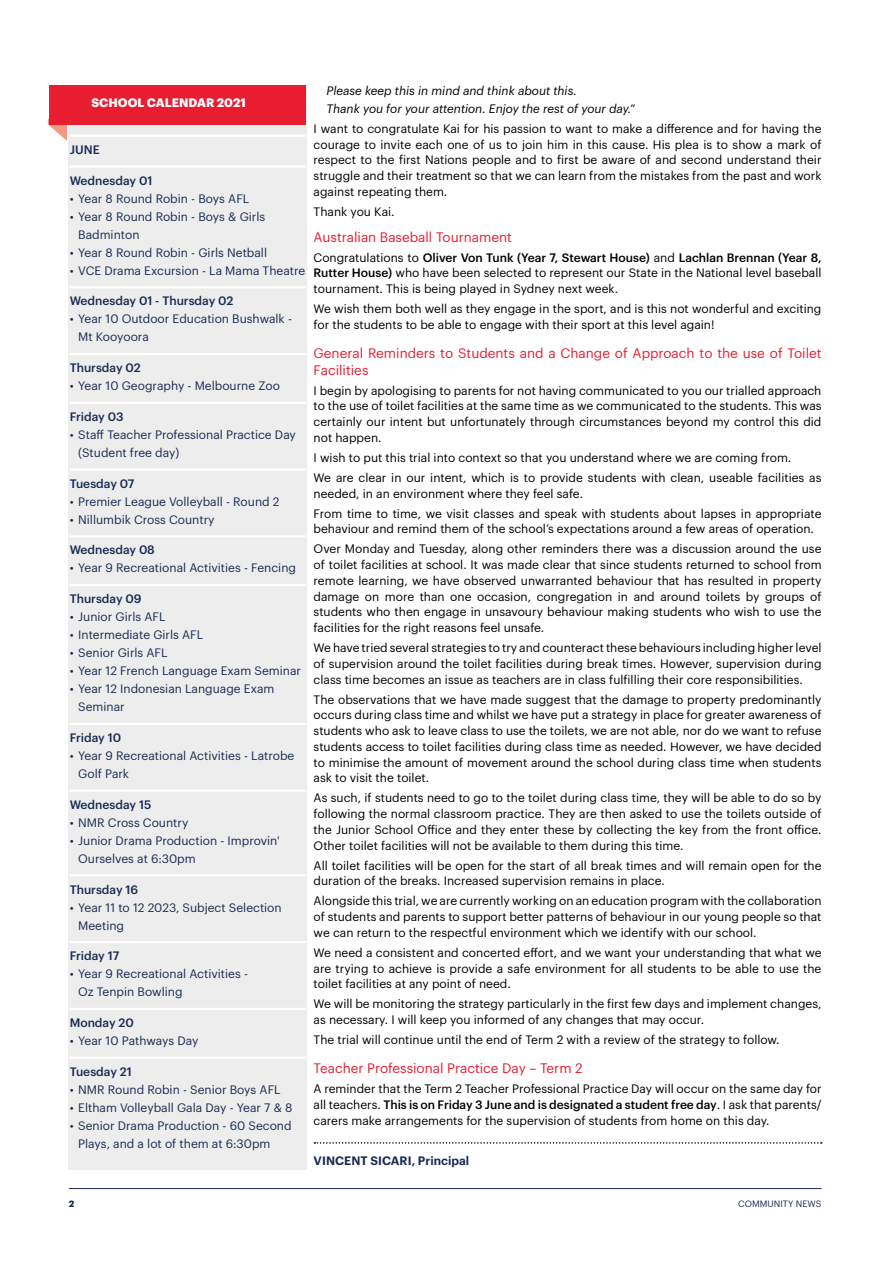
<style>
.page{position:relative;width:893px;height:1263px;background:#fff}
.page>*{position:absolute;margin:0;border:0;box-sizing:border-box;transform-origin:0 0}
.t1{font:13.5px/16.5px "Graphik";color:#e81d31}
.t2{font:12px/15.8px "Graphik";color:#000;text-align:justify}
.t3{font:12px/18px "Graphik";color:#192b52}
.t4{font:500 12px "Graphik";color:#192b52}
.t5{font:italic 12px/17.9px "Graphik";color:#000}
.t6{font:600 12px "Graphik";letter-spacing:.005em;color:#192b52}
.t7{font:700 12px "Graphik";letter-spacing:.005em;color:#fff}
.t8{font:9px "Graphik";letter-spacing:.005em;color:#192b52}
.t9{font:700 9px "Graphik";color:#192b52}
.s1{font-weight:500}
</style>
<div class="page">
<hr style="left:69px;top:1188px;width:752px;height:1px;background:#192b52">
<div style="left:68px;top:85px;width:239px;height:1084px;background:#ededed"></div>
<svg style="left:314px;top:1142px;width:508px;height:2px"></svg>
<svg style="left:48px;top:118px;width:19px;height:23px"></svg>
<div style="left:49px;top:85px;width:257px;height:39px;background:#e81d31"></div>
<hr style="left:70px;top:135px;width:236px;height:2px;background:#fff">
<hr style="left:70px;top:165px;width:236px;height:3px;background:#fff">
<hr style="left:70px;top:286px;width:236px;height:2px;background:#fff">
<hr style="left:70px;top:353px;width:236px;height:2px;background:#fff">
<hr style="left:70px;top:402px;width:236px;height:2px;background:#fff">
<hr style="left:70px;top:468px;width:236px;height:3px;background:#fff">
<hr style="left:70px;top:535px;width:236px;height:2px;background:#fff">
<hr style="left:70px;top:584px;width:236px;height:2px;background:#fff">
<hr style="left:70px;top:723px;width:236px;height:2px;background:#fff">
<hr style="left:70px;top:789px;width:236px;height:3px;background:#fff">
<hr style="left:70px;top:874px;width:236px;height:2px;background:#fff">
<hr style="left:70px;top:941px;width:236px;height:2px;background:#fff">
<hr style="left:70px;top:1008px;width:236px;height:2px;background:#fff">
<hr style="left:70px;top:1056px;width:236px;height:3px;background:#fff">
<p class="t7" style="left:91px;top:93px;width:156px">SCHOOL CALENDAR 2021</p>
<p class="t4" style="left:70px;top:140px;width:32px">JUNE</p>
<p class="t4" style="left:70px;top:171px;width:84px">Wednesday 01</p>
<p class="t3" style="left:70px;top:188px;width:181px">• Year 8 Round Robin - Boys AFL</p>
<p class="t3" style="left:78px;top:206px;width:189px;text-indent:-9px">• Year 8 Round Robin - Boys &amp; Girls<br>Badminton</p>
<p class="t3" style="left:70px;top:242px;width:199px">• Year 8 Round Robin - Girls Netball</p>
<p class="t3" style="left:70px;top:260px;width:237px">• VCE Drama Excursion - La Mama Theatre</p>
<p class="t4" style="left:70px;top:292px;width:165px">Wednesday 01 - Thursday 02</p>
<p class="t3" style="left:78px;top:309px;width:215px;text-indent:-9px">• Year 10 Outdoor Education Bushwalk -<br>Mt Kooyoora</p>
<p class="t4" style="left:70px;top:359px;width:73px">Thursday 02</p>
<p class="t3" style="left:70px;top:376px;width:212px">• Year 10 Geography - Melbourne Zoo</p>
<p class="t4" style="left:70px;top:407px;width:55px">Friday 03</p>
<p class="t3" style="left:78px;top:425px;width:219px;text-indent:-9px">• Staff Teacher Professional Practice Day (Student free day)</p>
<p class="t4" style="left:70px;top:474px;width:66px">Tuesday 07</p>
<p class="t3" style="left:70px;top:491px;width:211px">• Premier League Volleyball - Round 2</p>
<p class="t3" style="left:70px;top:509px;width:146px">• Nillumbik Cross Country</p>
<p class="t4" style="left:70px;top:541px;width:87px">Wednesday 08</p>
<p class="t3" style="left:70px;top:558px;width:228px">• Year 9 Recreational Activities - Fencing</p>
<p class="t4" style="left:70px;top:590px;width:73px">Thursday 09</p>
<p class="t3" style="left:70px;top:607px;width:97px">• Junior Girls AFL</p>
<p class="t3" style="left:70px;top:625px;width:135px">• Intermediate Girls AFL</p>
<p class="t3" style="left:70px;top:643px;width:99px">• Senior Girls AFL</p>
<p class="t3" style="left:70px;top:661px;width:233px">• Year 12 French Language Exam Seminar</p>
<p class="t3" style="left:78px;top:679px;width:198px;text-indent:-9px">• Year 12 Indonesian Language Exam<br>Seminar</p>
<p class="t4" style="left:70px;top:728px;width:53px">Friday 10</p>
<p class="t3" style="left:78px;top:746px;width:218px;text-indent:-9px">• Year 9 Recreational Activities - Latrobe<br>Golf Park</p>
<p class="t4" style="left:70px;top:795px;width:83px">Wednesday 15</p>
<p class="t3" style="left:70px;top:812px;width:120px">• NMR Cross Country</p>
<p class="t3" style="left:78px;top:830px;width:203px;text-indent:-9px">• Junior Drama Production - Improvin'<br>Ourselves at 6:30pm</p>
<p class="t4" style="left:70px;top:880px;width:70px">Thursday 16</p>
<p class="t3" style="left:78px;top:897px;width:205px;text-indent:-9px">• Year 11 to 12 2023, Subject Selection<br>Meeting</p>
<p class="t4" style="left:70px;top:947px;width:51px">Friday 17</p>
<p class="t3" style="left:78px;top:964px;width:171px;text-indent:-9px">• Year 9 Recreational Activities -<br>Oz Tenpin Bowling</p>
<p class="t4" style="left:70px;top:1013px;width:66px">Monday 20</p>
<p class="t3" style="left:70px;top:1031px;width:130px">• Year 10 Pathways Day</p>
<p class="t4" style="left:70px;top:1062px;width:64px">Tuesday 21</p>
<p class="t3" style="left:70px;top:1079px;width:212px">• NMR Round Robin - Senior Boys AFL</p>
<p class="t3" style="left:70px;top:1097px;width:224px">• Eltham Volleyball Gala Day - Year 7 &amp; 8</p>
<p class="t3" style="left:78px;top:1115px;width:215px;text-indent:-9px">• Senior Drama Production - 60 Second<br>Plays, and a lot of them at 6:30pm</p>
<p class="t5" style="left:326px;top:81px;width:310px">Please keep this in mind and think about this.<br>Thank you for your attention. Enjoy the rest of your day.”</p>
<p class="t2" style="left:314px;top:120px;width:509px">I want to congratulate Kai for his passion to want to make a difference and for having the courage to invite each one of us to join him in this cause. His plea is to show a mark of respect to the first Nations people and to first be aware of and second understand their struggle and their treatment so that we can learn from the mistakes from the past and work against repeating them.</p>
<p class="t2" style="left:314px;top:203px;width:82px">Thank you Kai.</p>
<p class="t1" style="left:314px;top:227px;width:200px">Australian Baseball Tournament</p>
<p class="t2" style="left:314px;top:248px;width:509px">Congratulations to <span class="s1">Oliver Von Tunk (Year 7, Stewart House)</span> and <span class="s1">Lachlan Brennan (Year 8, Rutter House)</span> who have been selected to represent our State in the National level baseball tournament. This is being played in Sydney next week.</p>
<p class="t2" style="left:314px;top:300px;width:509px">We wish them both well as they engage in the sport, and is this not wonderful and exciting for the students to be able to engage with their sport at this level again!</p>
<p class="t1" style="left:314px;top:344px;width:509px">General Reminders to Students and a Change of Approach to the use of Toilet<br>Facilities</p>
<p class="t2" style="left:314px;top:381px;width:509px">I begin by apologising to parents for not having communicated to you our trialled approach to the use of toilet facilities at the same time as we communicated to the students. This was certainly our intent but unfortunately through circumstances beyond my control this did not happen.</p>
<p class="t2" style="left:314px;top:446px;width:509px;line-height:20px">I wish to put this trial into context so that you understand where we are coming from.<br>We are clear in our intent, which is to provide students with clean, useable facilities as</p>
<p class="t2" style="left:314px;top:482px;width:509px;line-height:20px">needed, in an environment where they feel safe.<br>From time to time, we visit classes and speak with students about lapses in appropriate</p>
<p class="t2" style="left:314px;top:518px;width:509px;line-height:20px">behaviour and remind them of the school’s expectations around a few areas of operation.<br>Over Monday and Tuesday, along other reminders there was a discussion around the use</p>
<p class="t2" style="left:314px;top:556px;width:509px">of toilet facilities at school. It was made clear that since students returned to school from remote learning, we have observed unwarranted behaviour that has resulted in property damage on more than one occasion, congregation in and around toilets by groups of students who then engage in unsavoury behaviour making students who wish to use the facilities for the right reasons feel unsafe.</p>
<p class="t2" style="left:314px;top:639px;width:509px">We have tried several strategies to try and counteract these behaviours including higher level of supervision around the toilet facilities during break times. However, supervision during class time becomes an issue as teachers are in class fulfilling their core responsibilities.</p>
<p class="t2" style="left:314px;top:690px;width:509px">The observations that we have made suggest that the damage to property predominantly occurs during class time and whilst we have put a strategy in place for greater awareness of students who ask to leave class to use the toilets, we are not able, nor do we want to refuse students access to toilet facilities during class time as needed. However, we have decided to minimise the amount of movement around the school during class time when students ask to visit the toilet.</p>
<p class="t2" style="left:314px;top:789px;width:509px">As such, if students need to go to the toilet during class time, they will be able to do so by following the normal classroom practice. They are then asked to use the toilets outside of the Junior School Office and they enter these by collecting the key from the front office.<br>Other toilet facilities will not be available to them during this time.</p>
<p class="t2" style="left:314px;top:856px;width:509px">All toilet facilities will be open for the start of all break times and will remain open for the duration of the breaks. Increased supervision remains in place.</p>
<p class="t2" style="left:314px;top:892px;width:509px">Alongside this trial, we are currently working on an education program with the collaboration of students and parents to support better patterns of behaviour in our young people so that we can return to the respectful environment which we identify with our school.</p>
<p class="t2" style="left:314px;top:943px;width:509px">We need a consistent and concerted effort, and we want your understanding that what we are trying to achieve is provide a safe environment for all students to be able to use the toilet facilities at any point of need.</p>
<p class="t2" style="left:314px;top:995px;width:509px">We will be monitoring the strategy particularly in the first few days and implement changes, as necessary. I will keep you informed of any changes that may occur.</p>
<p class="t2" style="left:314px;top:1031px;width:468px">The trial will continue until the end of Term 2 with a review of the strategy to follow.</p>
<p class="t1" style="left:314px;top:1059px;width:271px">Teacher Professional Practice Day – Term 2</p>
<p class="t2" style="left:314px;top:1080px;width:509px">A reminder that the Term 2 Teacher Professional Practice Day will occur on the same day for all teachers. <span class="s1">This is on Friday 3 June and is designated a student free day</span>. I ask that parents/ carers make arrangements for the supervision of students from home on this day.</p>
<p class="t6" style="left:314px;top:1151px;width:157px">VINCENT SICARI, Principal</p>
<p class="t9" style="left:69px;top:1196px;width:7px">2</p>
<p class="t8" style="left:738px;top:1196px;width:85px">COMMUNITY NEWS</p>
</div>
